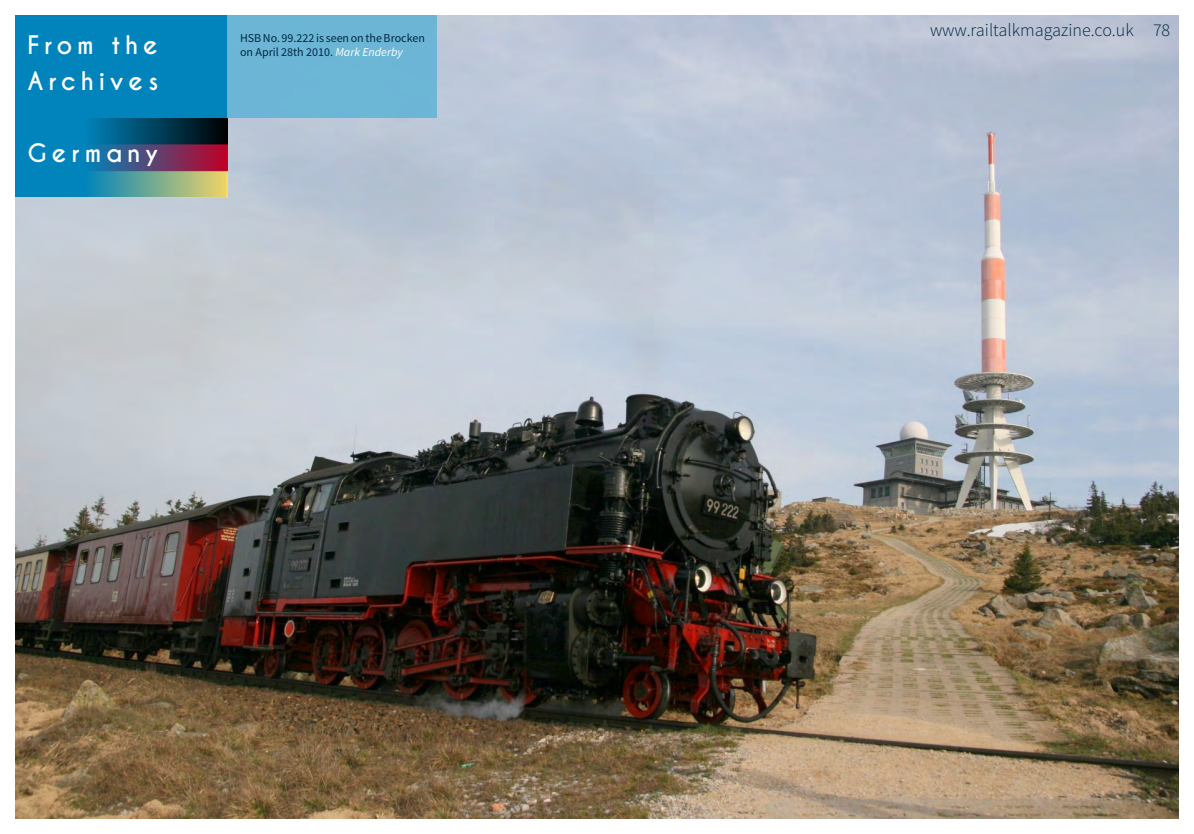
<style>
.page{position:relative;width:1194px;height:834px;background:#fff}
.page>*{position:absolute;margin:0;border:0;box-sizing:border-box;transform-origin:0 0}
.t1{font:700 24px/36px "Caviar Dreams";letter-spacing:.2em;color:#fff}
.t2{font:300 18px "Source Sans Pro";color:#002841}
.t3{font:12px/14.4px "Source Sans Pro";color:#002841}
.s1{font-style:italic;color:#fff}
</style>
<div class="page">
<img style="left:15px;top:15px;width:1164px;height:804px">
<div style="left:15px;top:118px;width:213px;height:80px;background:#0084bb"></div>
<img style="left:85px;top:118px;width:142px;height:80px">
<div style="left:15px;top:15px;width:213px;height:103px;background:#0084bb"></div>
<div style="left:228px;top:15px;width:210px;height:103px;background:#66b5d6"></div>
<h1 class="t1" style="left:28px;top:28px;width:132px">From the<br>Archives</h1>
<h1 class="t1" style="left:28px;top:136px;width:133px">Germany</h1>
<p class="t3" style="left:240px;top:31px;width:186px">HSB No. 99.222 is seen on the Brocken on April 28th 2010. <span class="s1">Mark Enderby</span></p>
<h2 class="t2" style="left:930px;top:19px;width:241px">www.railtalkmagazine.co.uk 78</h2>
</div>
